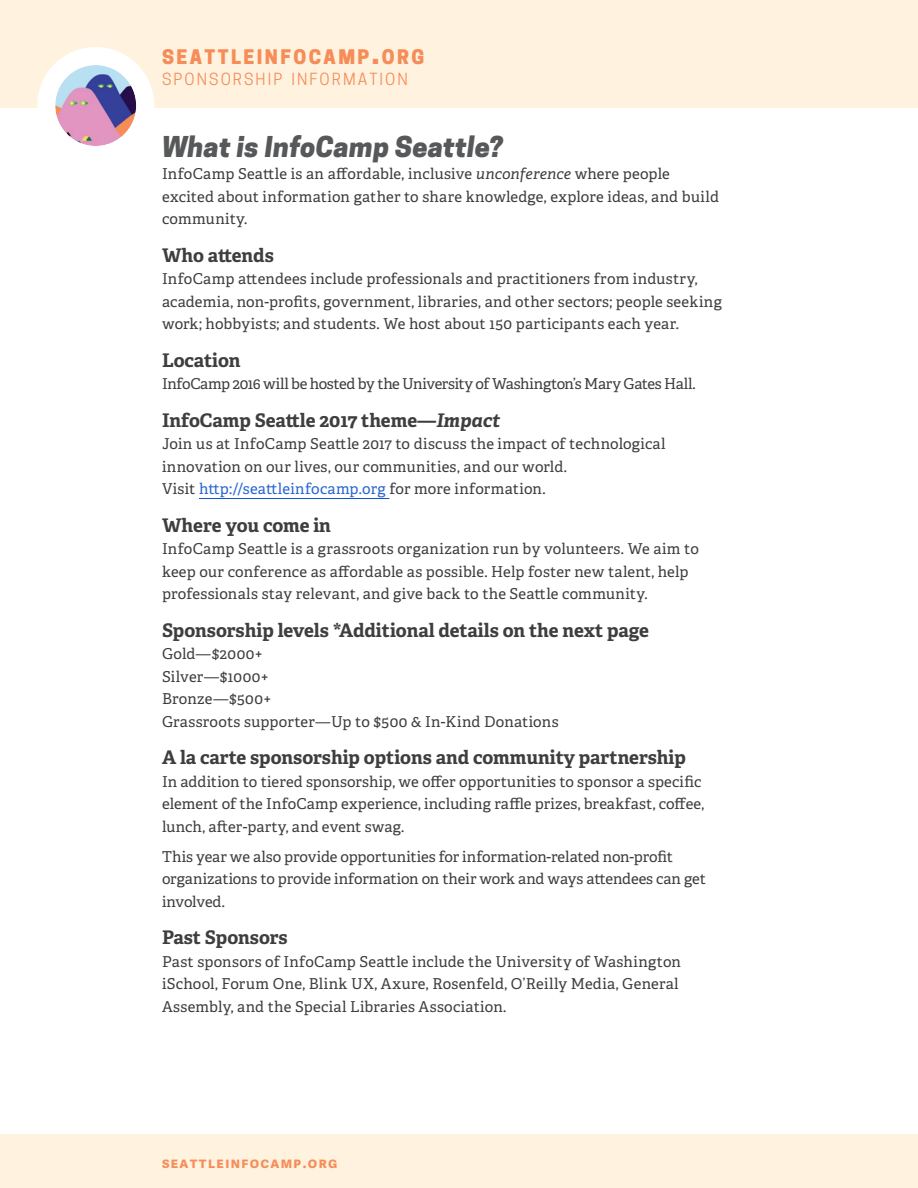
<style>
.page{position:relative;width:918px;height:1188px;background:#fff}
.page>*{position:absolute;margin:0;border:0;box-sizing:border-box;transform-origin:0 0}
.A_head{font:italic 800 27px "Cooper Hewitt";letter-spacing:.01em;color:#57585a}
.t1{font:800 18.9px "Cooper Hewitt";letter-spacing:.13em;color:#f68d58}
.B_head{font:700 18.75px "Adelle PE";letter-spacing:-.005em;color:#3e3e3f}
.t2{font:15.75px "Cooper Hewitt";letter-spacing:.13em;color:#f68d58}
.Body{font:15px/22.5px "Adelle PE";letter-spacing:.005em;color:#3e3e3f}
.Body-2{font:15px "Adelle PE";letter-spacing:-.025em;color:#3e3e3f}
.t3{font:700 15px "Adelle Sans";letter-spacing:.09em;color:#f68d58}
.s1{font-size:27px}
.s2{font-style:italic}
.s3{color:#2966d1}
</style>
<div class="page">
<hr style="left:199px;top:498px;width:190px;height:1px;background:#15c">
<div style="left:0;top:0;width:918px;height:108px;background:#fff3e0"></div>
<img style="left:55px;top:65px;width:81px;height:81px;border-radius:40px">
<div style="left:37px;top:47px;width:117px;height:117px;border:18px solid #fff;border-radius:50%"></div>
<div style="left:0;top:1135px;width:918px;height:53px;background:#fff3e0"></div>
<p class="t1" style="left:162px;top:45px;width:264px">SEATTLEINFOCAMP<span class="s1">.</span>ORG</p>
<p class="t2" style="left:162px;top:70px;width:247px">SPONSORSHIP INFORMATION</p>
<p class="A_head" style="left:162px;top:130px;width:342px">What is InfoCamp Seattle?</p>
<p class="Body" style="left:162px;top:162px;width:558px">InfoCamp Seattle is an affordable, inclusive <span class="s2">unconference</span> where people excited about information gather to share knowledge, explore ideas, and build community.</p>
<p class="B_head" style="left:162px;top:241px;width:113px">Who attends</p>
<p class="Body" style="left:162px;top:267px;width:561px">InfoCamp attendees include professionals and practitioners from industry, academia, non-profits, government, libraries, and other sectors; people seeking work; hobbyists; and students. We host about 150 participants each year.</p>
<p class="B_head" style="left:162px;top:346px;width:80px">Location</p>
<p class="Body-2" style="left:162px;top:373px;width:535px">InfoCamp 2016 will be hosted by the University of Washington’s Mary Gates Hall.</p>
<p class="B_head" style="left:162px;top:406px;width:340px">InfoCamp Seattle 2017 theme—<span class="s2">Impact</span></p>
<p class="Body" style="left:162px;top:432px;width:505px">Join us at InfoCamp Seattle 2017 to discuss the impact of technological innovation on our lives, our communities, and our world.<br>Visit <span class="s3">http://seattleinfocamp.org</span> for more information.</p>
<p class="B_head" style="left:162px;top:511px;width:171px">Where you come in</p>
<p class="Body" style="left:162px;top:537px;width:538px">InfoCamp Seattle is a grassroots organization run by volunteers. We aim to keep our conference as affordable as possible. Help foster new talent, help professionals stay relevant, and give back to the Seattle community.</p>
<p class="B_head" style="left:162px;top:616px;width:488px">Sponsorship levels *Additional details on the next page</p>
<p class="Body" style="left:162px;top:642px;width:398px">Gold—$2000+<br>Silver—$1000+<br>Bronze—$500+<br>Grassroots supporter—Up to $500 &amp; In-Kind Donations</p>
<p class="B_head" style="left:162px;top:744px;width:526px">A la carte sponsorship options and community partnership</p>
<p class="Body" style="left:162px;top:769px;width:544px">In addition to tiered sponsorship, we offer opportunities to sponsor a specific element of the InfoCamp experience, including raffle prizes, breakfast, coffee, lunch, after-party, and event swag.</p>
<p class="Body" style="left:162px;top:844px;width:545px">This year we also provide opportunities for information-related non-profit organizations to provide information on their work and ways attendees can get involved.</p>
<p class="B_head" style="left:162px;top:924px;width:127px">Past Sponsors</p>
<p class="Body" style="left:162px;top:949px;width:521px">Past sponsors of InfoCamp Seattle include the University of Washington iSchool, Forum One, Blink UX, Axure, Rosenfeld, O’Reilly Media, General<br>Assembly, and the Special Libraries Association.</p>
<p class="t3" style="left:162px;top:1151px;width:177px">seattleinfocamp.org</p>
</div>
